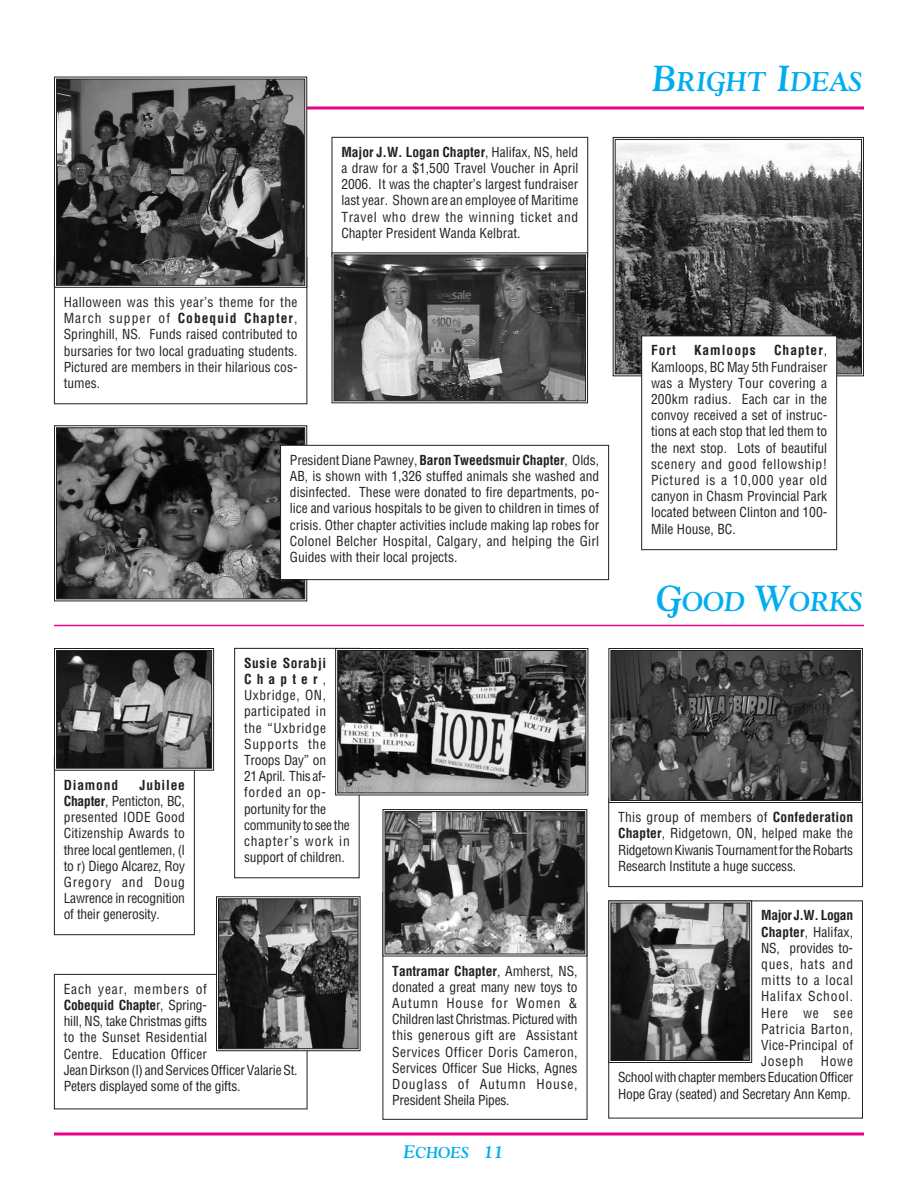
<style>
.page{position:relative;width:918px;height:1188px;background:#fff}
.page>*{position:absolute;margin:0;border:0;box-sizing:border-box;transform-origin:0 0}
.t1{font:italic 700 27px "Goudy";color:#00adef}
.t2{font:italic 700 15.75px "Goudy";color:#00adef}
.t3{font:condensed 13.5px/16.2px "Helvetica";color:#231f20;text-align:justify}
.t4{font:700 condensed 13.5px "Helvetica";letter-spacing:.075em;color:#231f20}
.s1{font-weight:700}
.s2{font-size:36px}
.s3{font-size:18px}
</style>
<div class="page">
<svg style="left:54px;top:1132px;width:810px;height:4px;background:#f03fa8"></svg>
<hr style="left:282px;top:106px;width:582px;height:3px;background:#ec008c">
<div style="left:54px;top:257px;width:253px;height:147px;border:1px solid #231f20"></div>
<svg style="left:53px;top:76px;width:255px;height:212px;background:#4f4f4f"></svg>
<div style="left:332px;top:137px;width:256px;height:120px;border:1px solid #231f20"></div>
<svg style="left:331px;top:252px;width:258px;height:152px;background:#616161"></svg>
<hr style="left:54px;top:625px;width:810px;height:1px;background:#ec008c">
<div style="left:54px;top:756px;width:141px;height:179px;border:1px solid #231f20"></div>
<svg style="left:53px;top:648px;width:162px;height:123px;background:#5d5d5d"></svg>
<div style="left:608px;top:798px;width:255px;height:89px;border:1px solid #231f20"></div>
<svg style="left:608px;top:648px;width:255px;height:156px;background:#464646"></svg>
<div style="left:234px;top:648px;width:126px;height:230px;border:1px solid #231f20"></div>
<svg style="left:335px;top:647px;width:254px;height:149px;background:#656565"></svg>
<div style="left:383px;top:892px;width:204px;height:228px;border:1px solid #231f20"></div>
<svg style="left:382px;top:809px;width:206px;height:148px;background:#656565"></svg>
<div style="left:608px;top:901px;width:255px;height:217px;border:1px solid #231f20"></div>
<svg style="left:608px;top:900px;width:145px;height:164px;background:#5c5c5c"></svg>
<div style="left:54px;top:974px;width:253px;height:135px;border:1px solid #231f20"></div>
<svg style="left:215px;top:896px;width:146px;height:156px;background:#535353"></svg>
<svg style="left:54px;top:425px;width:254px;height:177px;background:#545454"></svg>
<svg style="left:612px;top:136px;width:252px;height:241px;background:#656565"></svg>
<div style="left:642px;top:336px;width:194px;height:213px;background:#fff"></div>
<div style="left:641px;top:336px;width:196px;height:214px;border:1px solid #231f20"></div>
<div style="left:281px;top:446px;width:327px;height:133px;background:#fff"></div>
<div style="left:280px;top:445px;width:329px;height:135px;border:1px solid #231f20"></div>
<p class="t3" style="left:341px;top:145px;width:239px"><span class="s1">Major J.W. Logan Chapter</span>, Halifax, NS, held a draw for a $1,500 Travel Voucher in April 2006. It was the chapter’s largest fundraiser last year. Shown are an employee of Maritime Travel who drew the winning ticket and Chapter President Wanda Kelbrat.</p>
<h1 class="t1" style="left:653px;top:71px;width:211px"><span class="s2">B</span>RIGHT <span class="s2">I</span>DEAS</h1>
<p class="t3" style="left:64px;top:295px;width:235px">Halloween was this year’s theme for the March supper of <span class="s1">Cobequid Chapter</span>, Springhill, NS. Funds raised contributed to bursaries for two local graduating students.<br>Pictured are members in their hilarious cos&shy;tumes.</p>
<p class="t3" style="left:64px;top:778px;width:123px;text-indent:76px"><span class="s1">Jubilee Chapter</span>, Penticton, BC, presented IODE Good Citizenship Awards to three local gentlemen, (l to r) Diego Alcarez, Roy Gregory and Doug Lawrence in recognition of their generosity.</p>
<p class="t4" style="left:64px;top:780px;width:56px">Diamond</p>
<p class="t3" style="left:290px;top:453px;width:311px">President Diane Pawney, <span class="s1">Baron Tweedsmuir Chapter</span>, Olds, AB, is shown with 1,326 stuffed animals she washed and disinfected. These were donated to fire departments, po&shy;lice and various hospitals to be given to children in times of crisis. Other chapter activities include making lap robes for Colonel Belcher Hospital, Calgary, and helping the Girl Guides with their local projects.</p>
<p class="t3" style="left:244px;top:656px;width:107px;text-align:left"><span class="s1">Susie Sorabji<br>Chapter</span>,<br>Uxbridge, ON, participated in<br>the “Uxbridge<br>Supports the<br>Troops Day” on<br>21 April. This af&shy;forded an op&shy;portunity for the community to see the chapter’s work in support of children.</p>
<p class="t3" style="left:64px;top:982px;width:235px;text-align:left">Each year, members of<br><span class="s1">Cobequid Chapte</span>r, Spring-<br>hill, NS, take Christmas gifts<br>to the Sunset Residential<br>Centre. Education Officer<br>Jean Dirkson (l) and Services Officer Valarie St.<br>Peters displayed some of the gifts.</p>
<p class="t3" style="left:392px;top:964px;width:187px"><span class="s1">Tantramar Chapter</span>, Amherst, NS, donated a great many new toys to Autumn House for Women &amp; Children last Christmas. Pictured with this generous gift are Assistant Services Officer Doris Cameron, Services Officer Sue Hicks, Agnes Douglass of Autumn House, President Sheila Pipes.</p>
<p class="t2" style="left:404px;top:1146px;width:102px"><span class="s3">E</span>CHOES <span class="s3">11</span></p>
<p class="t3" style="left:651px;top:344px;width:178px;text-indent:123px"><span class="s1">Chapter</span>, Kamloops, BC May 5th Fundraiser was a Mystery Tour covering a 200km radius. Each car in the convoy received a set of instruc&shy;tions at each stop that led them to the next stop. Lots of beautiful scenery and good fellowship!<br>Pictured is a 10,000 year old canyon in Chasm Provincial Park located between Clinton and 100- Mile House, BC.</p>
<p class="t4" style="left:651px;top:345px;width:26px">Fort</p>
<p class="t4" style="left:694px;top:345px;width:63px">Kamloops</p>
<h1 class="t1" style="left:656px;top:592px;width:208px"><span class="s2">G</span>OOD <span class="s2">W</span>ORKS</h1>
<p class="t3" style="left:618px;top:810px;width:237px">This group of members of <span class="s1">Confederation Chapter</span>, Ridgetown, ON, helped make the Ridgetown Kiwanis Tournament for the Robarts Research Institute a huge success.</p>
<p class="t3" style="left:761px;top:908px;width:93px"><span class="s1">Major J.W. Logan Chapter</span>, Halifax, NS, provides to&shy;ques, hats and mitts to a local Halifax School.<br>Here we see Patricia Barton, Vice-Principal of Joseph</p>
<p class="t3" style="left:618px;top:1054px;width:237px;text-indent:203px">Howe School with chapter members Education Officer Hope Gray (seated) and Secretary Ann Kemp.</p>
</div>
